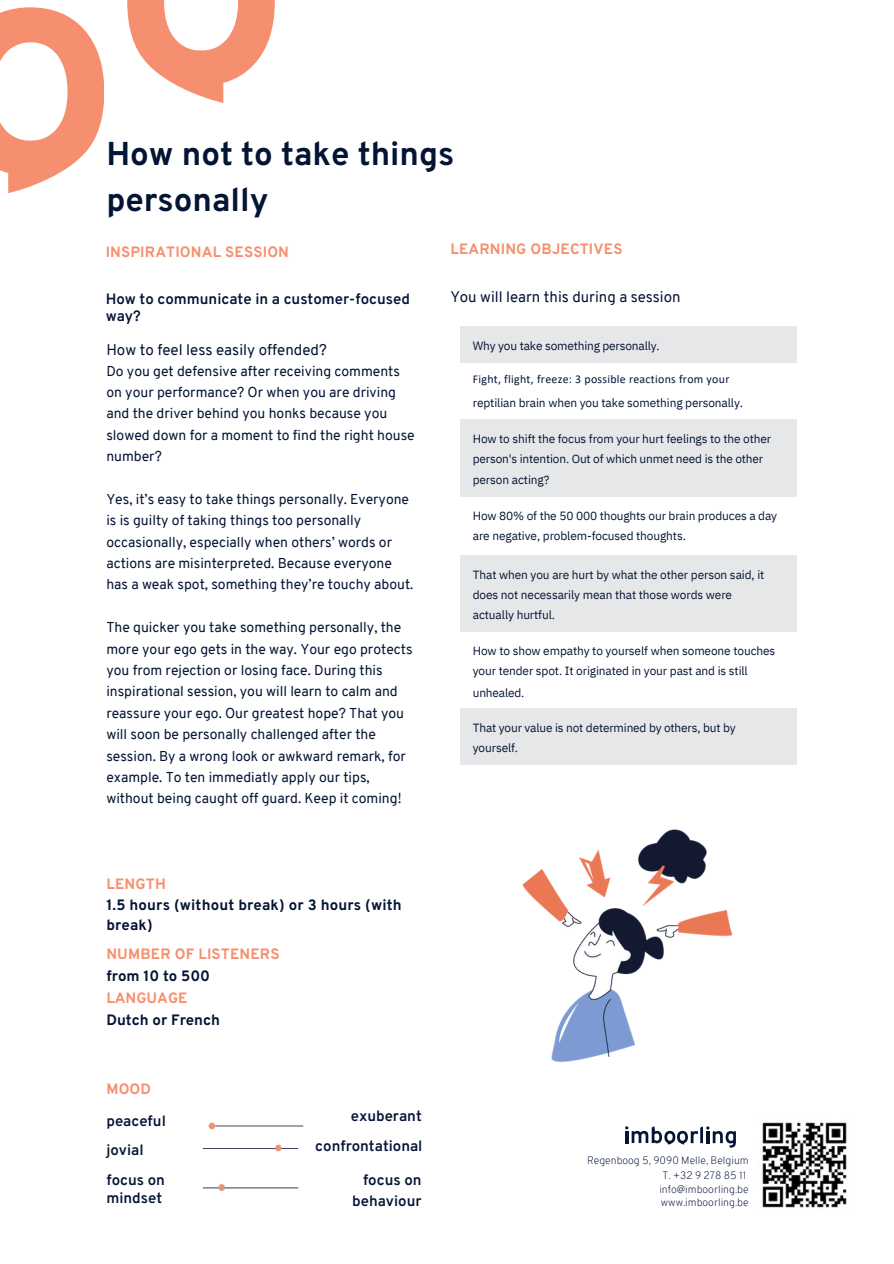
<style>
.page{position:relative;width:894px;height:1264px;background:#fff}
.page>*{position:absolute;margin:0;border:0;box-sizing:border-box;transform-origin:0 0}
.t1{font:700 33px/46.2px "Overpass";color:#041434}
.t2{font:15.15px "Overpass";color:#041434}
.t3{font:600 15px/29.2px "Overpass";color:#041434}
.t4{font:700 15px/21.8px "Overpass";letter-spacing:.01em;color:#f68f6f}
.t5{font:700 15px/20.2px "Overpass";letter-spacing:.01em;color:#041434}
.t6{font:15px "Overpass";color:#041434}
.t7{font:13.95px/21.3px "Overpass";color:#041434}
.t8{font:11.85px/20.2px "IBM Plex Sans";letter-spacing:-.01em;color:#041434}
.t9{font:11.85px "Calibri";letter-spacing:.025em;color:#041434}
.t10{font:200 10.5px "Overpass";color:#041434}
.s1{color:#f68f6f}
.s2{color:#041434}
</style>
<div class="page">
<svg style="left:0;top:7px;width:104px;height:186px"></svg>
<svg style="left:127px;top:0;width:148px;height:103px"></svg>
<svg style="left:625px;top:1126px;width:110px;height:21px"></svg>
<img style="left:762px;top:1122px;width:85px;height:86px">
<div style="left:460px;top:326px;width:336px;height:36px;background:#e6e7e8"></div>
<div style="left:460px;top:420px;width:336px;height:76px;background:#e6e7e8"></div>
<div style="left:460px;top:555px;width:336px;height:76px;background:#e6e7e8"></div>
<div style="left:460px;top:708px;width:336px;height:57px;background:#e6e7e8"></div>
<img style="left:208px;top:1122px;width:96px;height:8px">
<img style="left:202px;top:1184px;width:97px;height:7px">
<img style="left:202px;top:1144px;width:97px;height:8px">
<img style="left:522px;top:829px;width:211px;height:233px">
<h5 class="t1" style="left:106px;top:133px;width:349px">How not to take things personally</h5>
<h4 class="t4" style="left:106px;top:242px;width:185px">INSPIRATIONAL SESSION</h4>
<h4 class="t3" style="left:106px;top:292px;width:306px;line-height:16.8px">How to communicate in a customer-focused way?</h4>
<p class="t2" style="left:106px;top:344px;width:222px">How to feel less easily offended?</p>
<p class="t7" style="left:106px;top:361px;width:310px">Do you get defensive after receiving comments on your performance? Or when you are driving and the driver behind you honks because you slowed down for a moment to find the right house number?</p>
<p class="t7" style="left:106px;top:490px;width:308px">Yes, it’s easy to take things personally. Everyone is is guilty of taking things too personally occasionally, especially when others’ words or actions are misinterpreted. Because everyone has a weak spot, something they’re touchy about.</p>
<p class="t7" style="left:106px;top:618px;width:308px">The quicker you take something personally, the more your ego gets in the way. Your ego protects you from rejection or losing face. During this inspirational session, you will learn to calm and reassure your ego. Our greatest hope? That you will soon be personally challenged after the session. By a wrong look or awkward remark, for example. To ten immediatly apply our tips, without being caught off guard. Keep it coming!</p>
<h5 class="t5" style="left:106px;top:875px;width:297px"><span class="s1">LENGTH<br></span>1.5 hours (without break) or 3 hours (with break)</h5>
<h5 class="t4" style="left:106px;top:944px;width:175px">NUMBER OF LISTENERS <span class="s2">from 10 to 500<br></span>LANGUAGE<br><span class="s2">Dutch or French</span></h5>
<h5 class="t4" style="left:106px;top:1079px;width:46px">MOOD</h5>
<h5 class="t3" style="left:106px;top:1107px;width:61px">peaceful jovial focus on</h5>
<h5 class="t3" style="left:106px;top:1184px;width:57px">mindset</h5>
<h4 class="t3" style="left:350px;top:1102px;width:73px">exuberant</h4>
<h5 class="t3" style="left:315px;top:1132px;width:109px">confrontational</h5>
<h5 class="t3" style="left:352px;top:1170px;width:71px;line-height:21.3px;text-align:right">focus on behaviour</h5>
<h5 class="t4" style="left:450px;top:239px;width:173px">LEARNING OBJECTIVES</h5>
<h5 class="t6" style="left:450px;top:290px;width:232px">You will learn this during a session</h5>
<h3 class="t8" style="left:472px;top:335px;width:188px">Why you take something personally.</h3>
<p class="t9" style="left:472px;top:373px;width:258px">Fight, flight, freeze: 3 possible reactions from your</p>
<p class="t8" style="left:472px;top:392px;width:272px">reptilian brain when you take something personally.</p>
<h3 class="t8" style="left:472px;top:428px;width:300px">How to shift the focus from your hurt feelings to the other person's intention. Out of which unmet need is the other person acting?</h3>
<h6 class="t8" style="left:472px;top:505px;width:306px">How 80% of the 50 000 thoughts our brain produces a day are negative, problem-focused thoughts.</h6>
<p class="t8" style="left:472px;top:564px;width:293px">That when you are hurt by what the other person said, it does not necessarily mean that those words were actually hurtful.</p>
<h3 class="t8" style="left:472px;top:640px;width:304px">How to show empathy to yourself when someone touches your tender spot. It originated in your past and is still</h3>
<h3 class="t8" style="left:472px;top:682px;width:53px">unhealed.</h3>
<p class="t8" style="left:472px;top:717px;width:264px">That your value is not determined by others, but by yourself.</p>
<h5 class="t10" style="left:587px;top:1155px;width:163px">Regenboog 5, 9090 Melle, Belgium</h5>
<p class="t10" style="left:662px;top:1170px;width:85px">T. +32 9 278 85 11</p>
<h3 class="t10" style="left:659px;top:1184px;width:91px">info@imboorling.be</h3>
<h2 class="t10" style="left:660px;top:1197px;width:89px">www.imboorling.be</h2>
</div>
